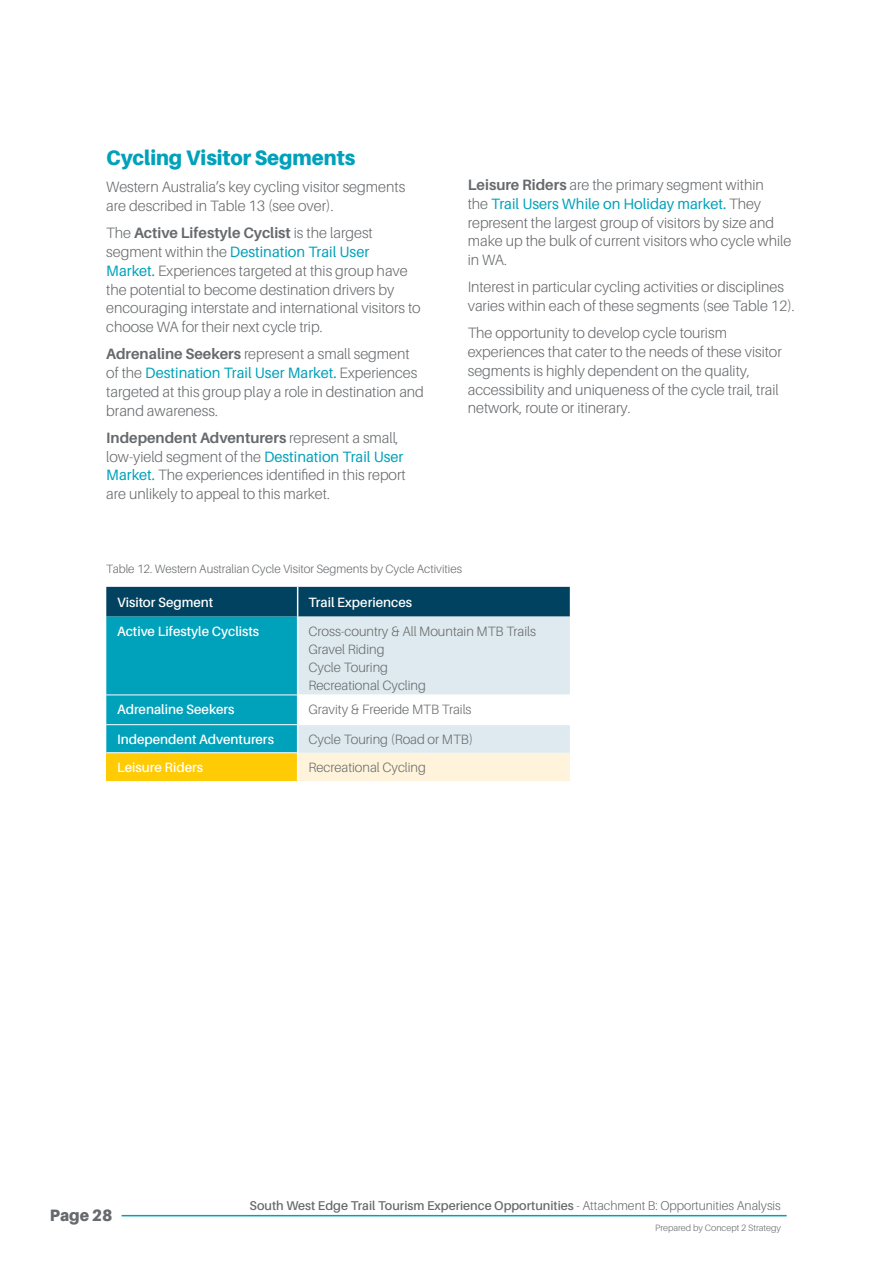
<style>
.page{position:relative;width:893px;height:1263px;background:#fff}
.page>*{position:absolute;margin:0;border:0;box-sizing:border-box;transform-origin:0 0}
.t1{font:900 21px "Aileron";color:#00a1ba;scale:.95 1}
.t2{font:900 16.5px "Aileron";color:#676a6d;scale:.95 1}
.t3{font:300 15px/18.8px "Aileron";color:#676a6d}
.t4{font:300 13.5px/18px "Aileron";color:#676a6d}
.t5{font:600 13.5px "Aileron";color:#fff}
.t6{font:600 12.75px "Aileron";color:#676a6d}
.t7{font:300 12px "Aileron";color:#676a6d}
.t8{font:300 9.15px "Aileron";color:#676a6d}
.s1{font-weight:700}
.s2{font-weight:400;color:#00a1ba}
.s3{font-weight:300}
</style>
<div class="page">
<hr style="left:122px;top:1215px;width:665px;height:1px;background:#00a1ba">
<svg style="left:106px;top:587px;width:464px;height:193px;background:#84bcbb"></svg>
<hr style="left:106px;top:694px;width:192px;height:1px;background:#fff">
<hr style="left:106px;top:724px;width:191px;height:1px;background:#fff">
<hr style="left:106px;top:752px;width:191px;height:1px;background:#fff">
<hr style="left:298px;top:694px;width:272px;height:1px;background:#fff">
<hr style="left:298px;top:724px;width:272px;height:1px;background:#fff">
<h1 class="t1" style="left:106px;top:145px;width:264px">Cycling Visitor Segments</h1>
<p class="t3" style="left:106px;top:178px;width:300px">Western Australia’s key cycling visitor segments are described in Table 13 (see over).</p>
<p class="t3" style="left:106px;top:224px;width:316px">The <span class="s1">Active Lifestyle Cyclist</span> is the largest segment within the <span class="s2">Destination Trail User Market.</span> Experiences targeted at this group have the potential to become destination drivers by encouraging interstate and international visitors to choose WA for their next cycle trip.</p>
<p class="t3" style="left:106px;top:345px;width:319px"><span class="s1">Adrenaline Seekers</span> represent a small segment of the <span class="s2">Destination Trail User Market.</span> Experiences targeted at this group play a role in destination and brand awareness.</p>
<p class="t3" style="left:106px;top:428px;width:301px"><span class="s1">Independent Adventurers</span> represent a small, low-yield segment of the <span class="s2">Destination Trail User Market.</span> The experiences identified in this report are unlikely to appeal to this market.</p>
<p class="t3" style="left:468px;top:176px;width:325px"><span class="s1">Leisure Riders</span> are the primary segment within<br>the <span class="s2">Trail Users While on Holiday market.</span> They represent the largest group of visitors by size and make up the bulk of current visitors who cycle while in WA.</p>
<p class="t3" style="left:468px;top:278px;width:329px">Interest in particular cycling activities or disciplines varies within each of these segments (see Table 12).</p>
<p class="t3" style="left:468px;top:324px;width:316px">The opportunity to develop cycle tourism experiences that cater to the needs of these visitor segments is highly dependent on the quality, accessibility and uniqueness of the cycle trail, trail network, route or itinerary.</p>
<p class="t7" style="left:106px;top:562px;width:357px">Table 12. Western Australian Cycle Visitor Segments by Cycle Activities</p>
<p class="t5" style="left:117px;top:595px;width:98px">Visitor Segment</p>
<p class="t5" style="left:308px;top:595px;width:105px">Trail Experiences</p>
<p class="t5" style="left:117px;top:623px;width:144px">Active Lifestyle Cyclists</p>
<p class="t4" style="left:308px;top:622px;width:229px">Cross-country &amp; All Mountain MTB Trails<br>Gravel Riding<br>Cycle Touring<br>Recreational Cycling</p>
<p class="t5" style="left:117px;top:702px;width:119px">Adrenaline Seekers</p>
<p class="t4" style="left:308px;top:700px;width:165px">Gravity &amp; Freeride MTB Trails</p>
<p class="t5" style="left:117px;top:731px;width:158px">Independent Adventurers</p>
<p class="t4" style="left:308px;top:730px;width:166px">Cycle Touring (Road or MTB)</p>
<p class="t5" style="left:117px;top:759px;width:87px">Leisure Riders</p>
<p class="t4" style="left:308px;top:758px;width:119px">Recreational Cycling</p>
<p class="t2" style="left:50px;top:1205px;width:68px">Page 28</p>
<p class="t6" style="left:250px;top:1198px;width:533px">South West Edge Trail Tourism Experience Opportunities <span class="s3">- Attachment B: Opportunities Analysis</span></p>
<p class="t8" style="left:655px;top:1222px;width:127px">Prepared by Concept 2 Strategy</p>
</div>
